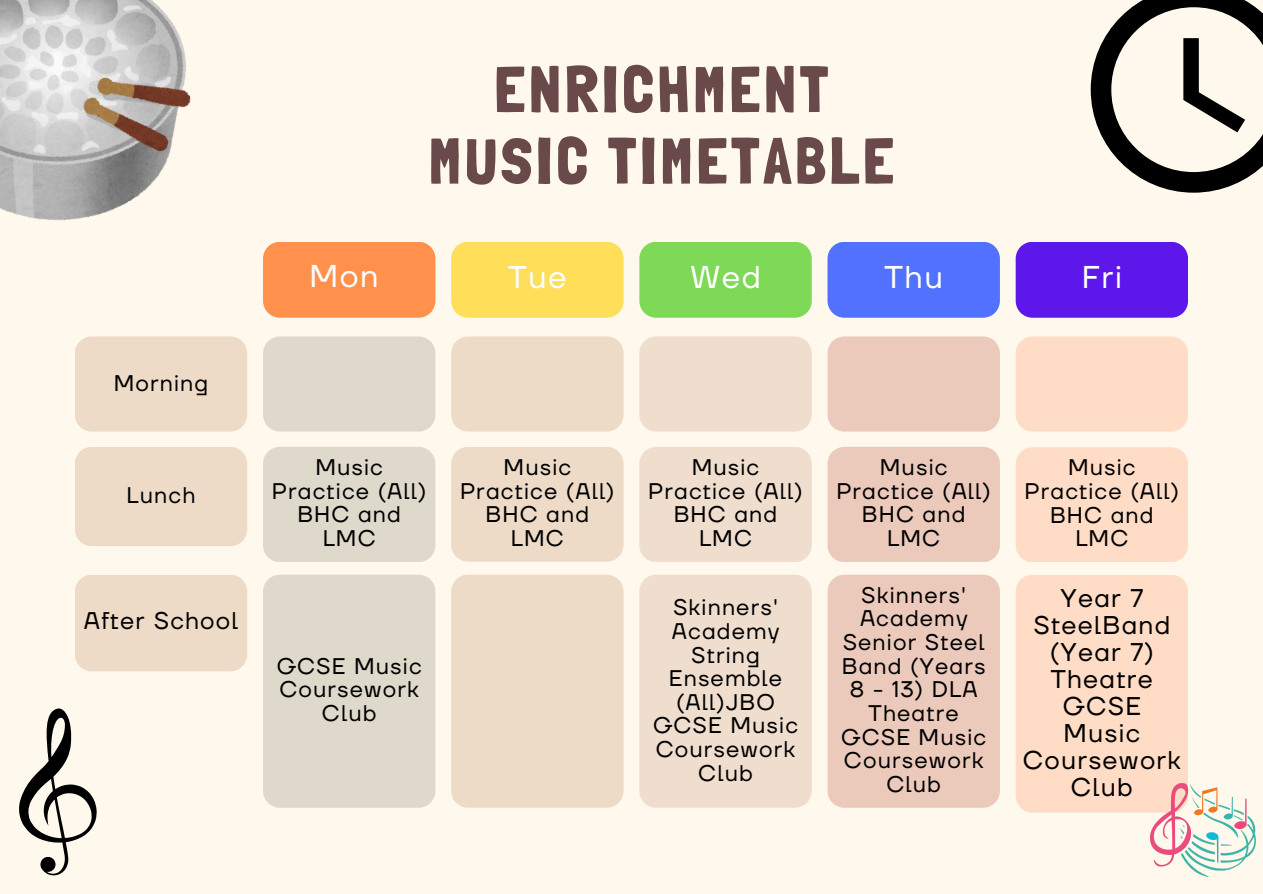
<style>
.page{position:relative;width:1263px;height:894px;background:#fff}
.page>*{position:absolute;margin:0;border:0;box-sizing:border-box;transform-origin:0 0}
.t1{font:65.25px/71.4px "Londrina Solid";letter-spacing:.05em;color:#694949;text-align:center}
.t2{font:31.35px "TT Firs Neue";letter-spacing:.05em;color:#fff}
.t3{font:25.5px/27px "TT Firs Neue";letter-spacing:.05em;color:#000;text-align:center}
.t4{font:24px "TT Firs Neue";letter-spacing:.05em;color:#000}
.t5{font:22.5px/23.7px "TT Firs Neue";letter-spacing:.05em;color:#000;text-align:center}
</style>
<div class="page">
<div style="left:0;top:0;width:1263px;height:893px;background:#fff9ed"></div>
<svg style="left:1091px;top:0;width:172px;height:193px"></svg>
<div style="left:263px;top:242px;width:172px;height:75px;background:#ff914d"></div>
<div style="left:451px;top:242px;width:172px;height:75px;background:#ffde59"></div>
<div style="left:639px;top:242px;width:173px;height:75px;background:#7ed957"></div>
<div style="left:827px;top:242px;width:173px;height:75px;background:#5271ff"></div>
<div style="left:1016px;top:242px;width:172px;height:75px;background:#5e17eb"></div>
<div style="left:75px;top:336px;width:172px;height:95px;background:#eddbc7"></div>
<div style="left:75px;top:447px;width:172px;height:99px;background:#eddbc7"></div>
<div style="left:75px;top:575px;width:172px;height:96px;background:#eddbc7"></div>
<div style="left:263px;top:336px;width:172px;height:95px;background:#dfd9cb"></div>
<div style="left:263px;top:447px;width:172px;height:115px;background:#dfd9cb"></div>
<div style="left:263px;top:574px;width:172px;height:233px;background:#dfd9cb"></div>
<div style="left:451px;top:336px;width:172px;height:95px;background:#eddbc7"></div>
<div style="left:451px;top:447px;width:173px;height:114px;background:#eddbc7"></div>
<div style="left:451px;top:574px;width:173px;height:233px;background:#eddbc7"></div>
<div style="left:639px;top:336px;width:173px;height:95px;background:#efddcd"></div>
<div style="left:639px;top:447px;width:173px;height:115px;background:#efddcd"></div>
<div style="left:639px;top:574px;width:173px;height:233px;background:#efddcd"></div>
<div style="left:827px;top:336px;width:173px;height:95px;background:#ebc9bb"></div>
<div style="left:827px;top:447px;width:173px;height:115px;background:#ebc9bb"></div>
<div style="left:827px;top:574px;width:173px;height:233px;background:#ebc9bb"></div>
<div style="left:1016px;top:336px;width:172px;height:95px;background:#ffdcc5"></div>
<div style="left:1016px;top:447px;width:172px;height:115px;background:#ffdcc5"></div>
<div style="left:1016px;top:575px;width:172px;height:237px;background:#ffdcc5"></div>
<img style="left:0;top:0;width:191px;height:221px">
<img style="left:1150px;top:782px;width:106px;height:94px">
<svg style="left:19px;top:708px;width:78px;height:167px"></svg>
<p class="t5" style="left:114px;top:371px;width:96px">Morning</p>
<h1 class="t5" style="left:127px;top:484px;width:70px">Lunch</h1>
<p class="t4" style="left:84px;top:605px;width:156px">After School</p>
<p class="t1" style="left:429px;top:53px;width:467px">ENRICHMENT<br>MUSIC TIMETABLE</p>
<h3 class="t2" style="left:309px;top:257px;width:71px">Mon</h3>
<p class="t2" style="left:508px;top:258px;width:60px">Tue</p>
<p class="t2" style="left:690px;top:258px;width:73px">Wed</p>
<p class="t2" style="left:884px;top:258px;width:60px">Thu</p>
<p class="t2" style="left:1082px;top:258px;width:42px">Fri</p>
<h2 class="t5" style="left:272px;top:456px;width:156px">Music<br>Practice (All)<br>BHC and<br>LMC</h2>
<h2 class="t5" style="left:277px;top:654px;width:147px">GCSE Music<br>Coursework<br>Club</h2>
<h2 class="t5" style="left:460px;top:456px;width:156px">Music<br>Practice (All)<br>BHC and<br>LMC</h2>
<h2 class="t5" style="left:648px;top:456px;width:156px">Music<br>Practice (All)<br>BHC and<br>LMC</h2>
<h2 class="t5" style="left:653px;top:596px;width:147px">Skinners'<br>Academy<br>String<br>Ensemble (All)JBO<br>GCSE Music<br>Coursework<br>Club</h2>
<p class="t5" style="left:836px;top:456px;width:156px">Music<br>Practice (All)<br>BHC and<br>LMC</p>
<p class="t5" style="left:841px;top:584px;width:147px">Skinners'<br>Academy<br>Senior Steel<br>Band (Years<br>8 - 13) DLA<br>Theatre<br>GCSE Music<br>Coursework<br>Club</p>
<p class="t5" style="left:1024px;top:456px;width:156px">Music<br>Practice (All)<br>BHC and<br>LMC</p>
<p class="t3" style="left:1023px;top:586px;width:160px">Year 7<br>SteelBand (Year 7)<br>Theatre<br>GCSE<br>Music<br>Coursework<br>Club</p>
</div>
